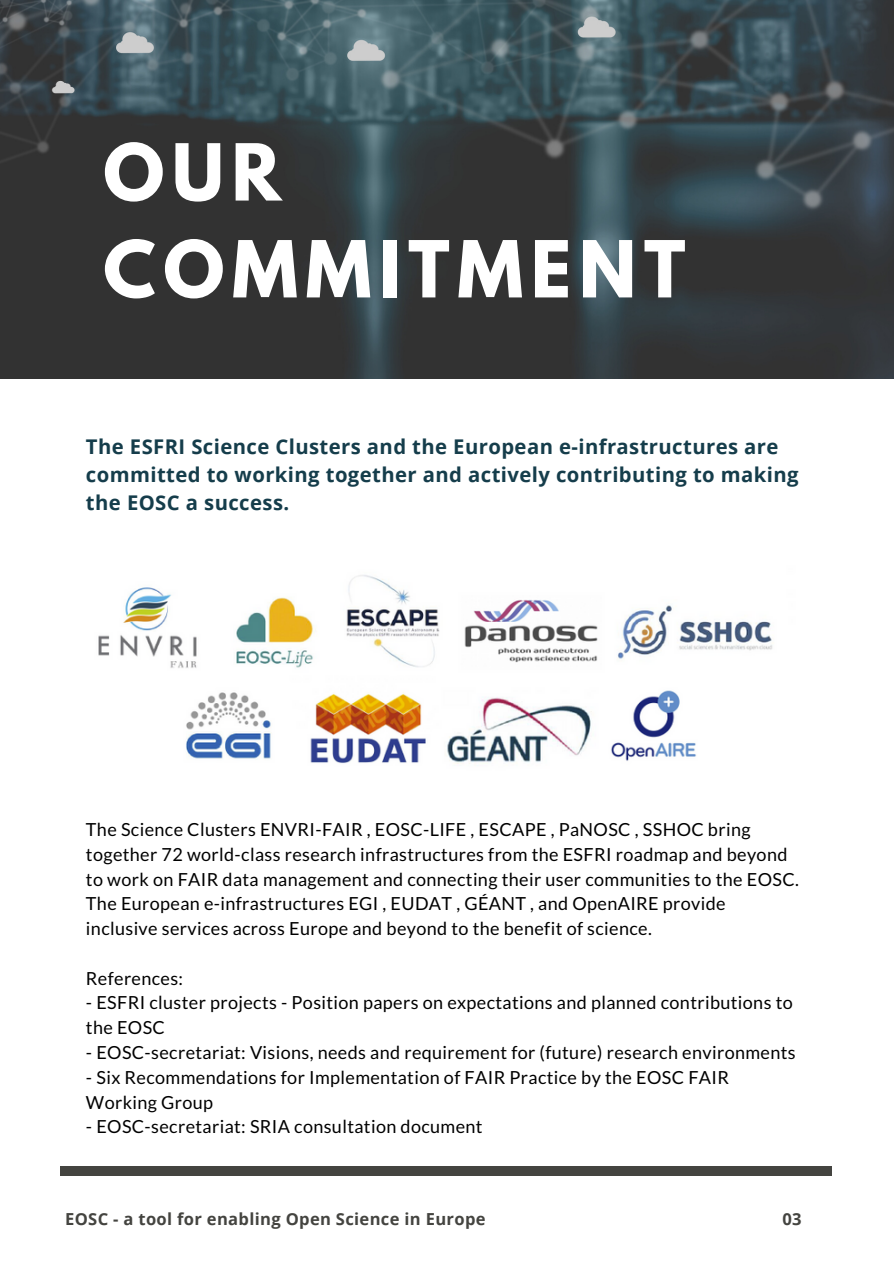
<style>
.page{position:relative;width:894px;height:1264px;background:#fff}
.page>*{position:absolute;margin:0;border:0;box-sizing:border-box;transform-origin:0 0}
.t1{font:700 69.6px/96.9px "League Spartan";letter-spacing:.11em;color:#fff}
.t2{font:700 20.25px/28.2px "Open Sans";letter-spacing:.02em;color:#153d4b}
.t3{font:18px/24.8px "Lato";letter-spacing:.02em;color:#000}
.t4{font:700 16.5px "Open Sans";letter-spacing:.02em;color:#444440}
</style>
<div class="page">
<img style="left:0;top:0;width:893px;height:378px">
<div style="left:60px;top:1165px;width:772px;height:9px;background:#444440"></div>
<img style="left:98px;top:575px;width:675px;height:191px">
<h1 class="t1" style="left:103px;top:133px;width:583px">OUR<br>COMMITMENT</h1>
<p class="t2" style="left:86px;top:432px;width:714px">The ESFRI Science Clusters and the European e-infrastructures are committed to working together and actively contributing to making the EOSC a success.</p>
<p class="t3" style="left:86px;top:816px;width:714px">The Science Clusters ENVRI-FAIR , EOSC-LIFE , ESCAPE , PaNOSC , SSHOC bring together 72 world-class research infrastructures from the ESFRI roadmap and beyond to work on FAIR data management and connecting their user communities to the EOSC.<br>The European e-infrastructures EGI , EUDAT , GÉANT , and OpenAIRE provide inclusive services across Europe and beyond to the benefit of science.</p>
<p class="t3" style="left:86px;top:965px;width:99px">References:</p>
<p class="t3" style="left:86px;top:990px;width:708px">- ESFRI cluster projects - Position papers on expectations and planned contributions to the EOSC</p>
<p class="t3" style="left:86px;top:1039px;width:711px">- EOSC-secretariat: Visions, needs and requirement for (future) research environments</p>
<p class="t3" style="left:86px;top:1064px;width:644px">- Six Recommendations for Implementation of FAIR Practice by the EOSC FAIR<br>Working Group</p>
<p class="t3" style="left:86px;top:1113px;width:398px">- EOSC-secretariat: SRIA consultation document</p>
<p class="t4" style="left:65px;top:1206px;width:422px">EOSC - a tool for enabling Open Science in Europe</p>
<p class="t4" style="left:782px;top:1206px;width:21px">03</p>
</div>
